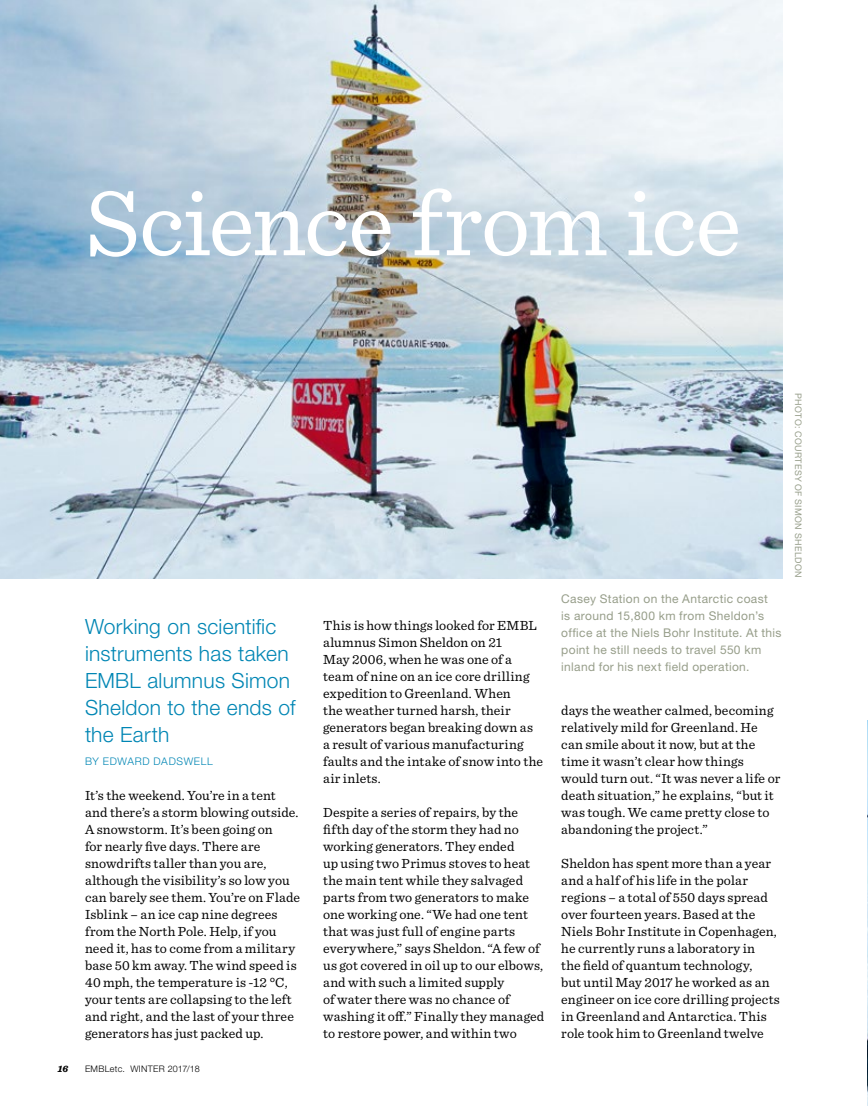
<style>
.page{position:relative;width:868px;height:1106px;background:#fff}
.page>*{position:absolute;margin:0;border:0;box-sizing:border-box;transform-origin:0 0}
.t1{font:96.45px "Sentinel";letter-spacing:-.025em;color:#fff}
.t2{font:300 21px/27px "Helvetica Neue LT Std";letter-spacing:.015em;color:#0086b4}
.t3{font:13.8px/17px "Sentinel";letter-spacing:.01em;color:#000}
.t4{font:12px/17px "Helvetica Neue LT Std";letter-spacing:.03em;color:#979e8a}
.t5{font:300 10.5px "Helvetica Neue LT Std";letter-spacing:.06em;color:#0086b4}
.t6{font:italic 900 9.75px "Sentinel";color:#000}
.t7{font:9px "Helvetica Neue LT Std";letter-spacing:.035em;color:#979e8a}
.t8{font:300 9px "Helvetica Neue LT Std";letter-spacing:.03em;color:#000}
</style>
<div class="page">
<img style="left:0;top:0;width:782px;height:578px">
<img style="left:867px;top:720px;width:1px;height:386px">
<h1 class="t1" style="left:85px;top:150px;width:658px">Science from ice</h1>
<h2 class="t2" style="left:85px;top:612px;width:212px">Working on scientific instruments has taken<br>EMBL alumnus Simon<br>Sheldon to the ends of the Earth</h2>
<p class="t5" style="left:85px;top:755px;width:129px">BY EDWARD DADSWELL</p>
<p class="t3" style="left:85px;top:785px;width:217px">It’s the weekend. You’re in a tent and there’s a storm blowing outside.<br>A snowstorm. It’s been going on<br>for nearly five days. There are snowdrifts taller than you are, although the visibility’s so low you can barely see them. You’re on Flade Isblink – an ice cap nine degrees from the North Pole. Help, if you need it, has to come from a military base 50 km away. The wind speed is 40 mph, the temperature is -12 °C, your tents are collapsing to the left and right, and the last of your three generators has just packed up.</p>
<p class="t6" style="left:58px;top:1060px;width:12px">16</p>
<p class="t8" style="left:85px;top:1063px;width:116px">EMBLetc. WINTER 2017/18</p>
<p class="t3" style="left:323px;top:615px;width:221px">This is how things looked for EMBL alumnus Simon Sheldon on 21<br>May 2006, when he was one of a team of nine on an ice core drilling expedition to Greenland. When<br>the weather turned harsh, their generators began breaking down as a result of various manufacturing faults and the intake of snow into the air inlets.</p>
<p class="t3" style="left:323px;top:803px;width:223px">Despite a series of repairs, by the fifth day of the storm they had no working generators. They ended<br>up using two Primus stoves to heat the main tent while they salvaged parts from two generators to make one working one. “We had one tent that was just full of engine parts everywhere,” says Sheldon. “A few of us got covered in oil up to our elbows, and with such a limited supply<br>of water there was no chance of washing it off.” Finally they managed to restore power, and within two</p>
<p class="t4" style="left:561px;top:590px;width:222px">Casey Station on the Antarctic coast<br>is around 15,800 km from Sheldon’s office at the Niels Bohr Institute. At this point he still needs to travel 550 km inland for his next field operation.</p>
<p class="t3" style="left:561px;top:701px;width:221px">days the weather calmed, becoming relatively mild for Greenland. He can smile about it now, but at the time it wasn’t clear how things would turn out. “It was never a life or death situation,” he explains, “but it was tough. We came pretty close to abandoning the project.”</p>
<p class="t3" style="left:561px;top:854px;width:220px">Sheldon has spent more than a year and a half of his life in the polar regions – a total of 550 days spread over fourteen years. Based at the Niels Bohr Institute in Copenhagen, he currently runs a laboratory in<br>the field of quantum technology,<br>but until May 2017 he worked as an engineer on ice core drilling projects in Greenland and Antarctica. This role took him to Greenland twelve</p>
<p class="t7" style="left:804px;top:393px;width:185px;rotate:90deg">PHOTO: COURTESY OF SIMON SHELDON</p>
</div>
